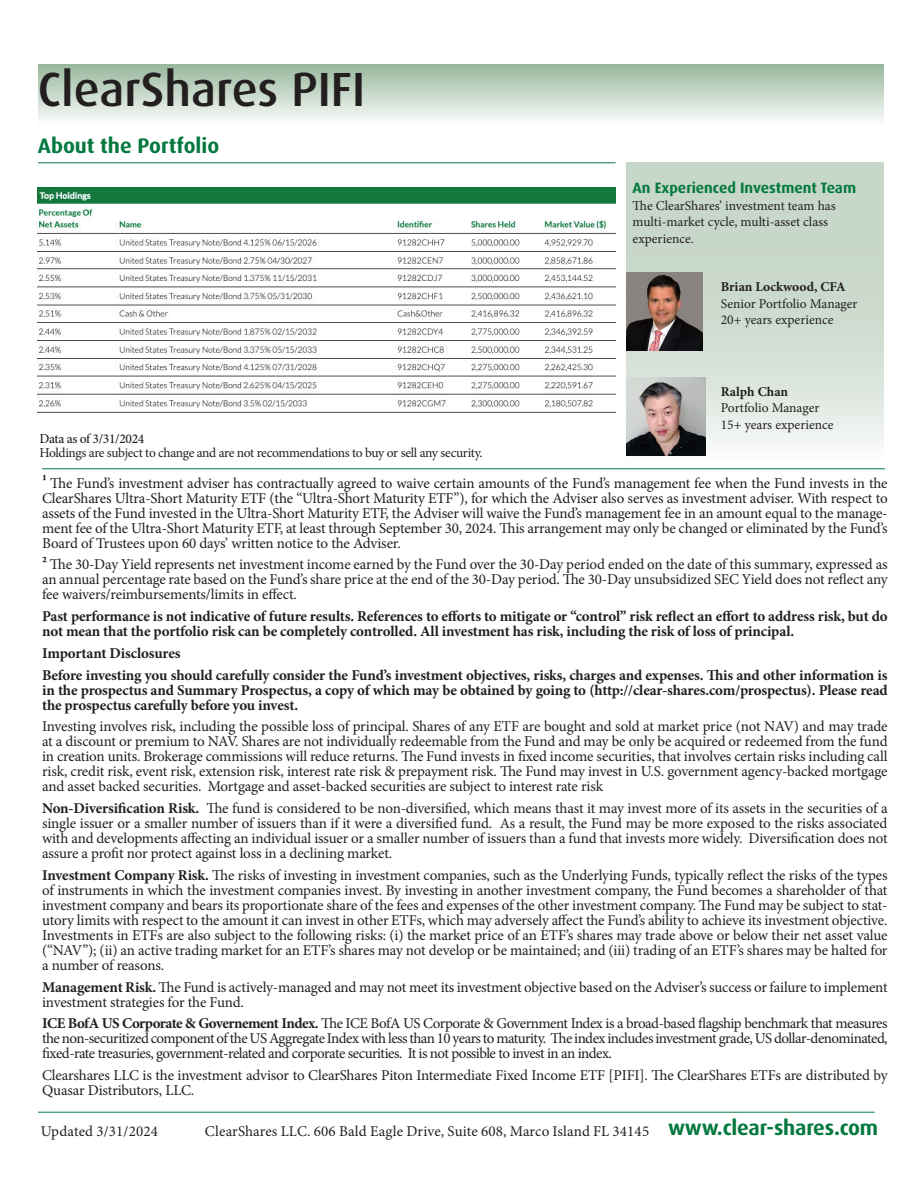
<style>
.page{position:relative;width:918px;height:1188px;background:#fff}
.page>*{position:absolute;margin:0;border:0;box-sizing:border-box;transform-origin:0 0}
.t1{font:500 48px "Dax Pro";color:#231f20}
.t2{font:700 21px "Dax Pro";letter-spacing:-.01em;color:#04793f}
.t3{font:15px/15px "Minion Pro";letter-spacing:-.015em;color:#231f20;text-align:justify}
.t4{font:700 15px/15px "Minion Pro";letter-spacing:-.01em;color:#231f20}
.t5{font:15px "Minion Pro";letter-spacing:.01em;color:#231f20}
.t6{font:700 15px "Dax Pro";color:#04793f}
.t7{font:13.5px/16.5px "Minion Pro";letter-spacing:-.01em;color:#231f20}
.t8{font:13.5px "Minion Pro";letter-spacing:-.03em;color:#231f20}
.t9{font:700 13.5px "Minion Pro";color:#231f20}
.t10{font:500 13.5px "Minion Pro";letter-spacing:-.025em;color:#231f20}
.s1{font-weight:700;font-stretch:condensed}
.s2{font-weight:700}
</style>
<div class="page">
<hr style="left:42px;top:468px;width:843px;height:1px;background:#04793f">
<svg style="left:626px;top:162px;width:258px;height:294px;background:#d0ddd2"></svg>
<div style="left:38px;top:64px;width:846px;height:61px;background:linear-gradient(to bottom,#97b79c,#fdfdfd)"></div>
<hr style="left:38px;top:1112px;width:837px;height:1px;background:#04793f">
<img style="left:626px;top:273px;width:76px;height:77px">
<img style="left:626px;top:377px;width:79px;height:78px">
<hr style="left:38px;top:162px;width:578px;height:1px;background:#04793f">
<img style="left:38px;top:188px;width:578px;height:225px">
<p class="t1" style="left:38px;top:58px;width:329px">ClearShares PIFI</p>
<p class="t2" style="left:38px;top:132px;width:183px">About the Portfolio</p>
<p class="t10" style="left:39px;top:430px;width:107px">Data as of 3/31/2024</p>
<p class="t8" style="left:39px;top:444px;width:445px">Holdings are subject to change and are not recommendations to buy or sell any security.</p>
<p class="t6" style="left:633px;top:178px;width:225px">An Experienced Investment Team</p>
<p class="t7" style="left:633px;top:197px;width:205px">The ClearShares’ investment team has multi-market cycle, multi-asset class</p>
<p class="t7" style="left:633px;top:231px;width:63px">experience.</p>
<p class="t9" style="left:721px;top:277px;width:126px">Brian Lockwood, CFA</p>
<p class="t7" style="left:721px;top:295px;width:138px">Senior Portfolio Manager</p>
<p class="t7" style="left:721px;top:312px;width:114px">20+ years experience</p>
<p class="t9" style="left:721px;top:382px;width:69px">Ralph Chan</p>
<p class="t7" style="left:721px;top:400px;width:100px">Portfolio Manager</p>
<p class="t7" style="left:721px;top:416px;width:114px">15+ years experience</p>
<p class="t3" style="left:42px;top:475px;width:847px"><span class="s1">1</span> The Fund’s investment adviser has contractually agreed to waive certain amounts of the Fund’s management fee when the Fund invests in the ClearShares Ultra-Short Maturity ETF (the “Ultra-Short Maturity ETF”), for which the Adviser also serves as investment adviser. With respect to assets of the Fund invested in the Ultra-Short Maturity ETF, the Adviser will waive the Fund’s management fee in an amount equal to the manage&shy;ment fee of the Ultra-Short Maturity ETF, at least through September 30, 2024. This arrangement may only be changed or eliminated by the Fund’s Board of Trustees upon 60 days’ written notice to the Adviser.</p>
<p class="t3" style="left:42px;top:557px;width:847px"><span class="s1">2</span> The 30-Day Yield represents net investment income earned by the Fund over the 30-Day period ended on the date of this summary, expressed as an annual percentage rate based on the Fund’s share price at the end of the 30-Day period. The 30-Day unsubsidized SEC Yield does not reflect any fee waivers/reimbursements/limits in effect.</p>
<p class="t4" style="left:42px;top:609px;width:847px">Past performance is not indicative of future results. References to efforts to mitigate or “control” risk reflect an effort to address risk, but do not mean that the portfolio risk can be completely controlled. All investment has risk, including the risk of loss of principal.</p>
<p class="t4" style="left:42px;top:645px;width:140px">Important Disclosures</p>
<p class="t4" style="left:42px;top:667px;width:847px;text-align:justify">Before investing you should carefully consider the Fund’s investment objectives, risks, charges and expenses. This and other information is in the prospectus and Summary Prospectus, a copy of which may be obtained by going to (http://clear-shares.com/prospectus). Please read the prospectus carefully before you invest.</p>
<p class="t3" style="left:42px;top:719px;width:847px">Investing involves risk, including the possible loss of principal. Shares of any ETF are bought and sold at market price (not NAV) and may trade at a discount or premium to NAV. Shares are not individually redeemable from the Fund and may be only be acquired or redeemed from the fund in creation units. Brokerage commissions will reduce returns. The Fund invests in fixed income securities, that involves certain risks including call risk, credit risk, event risk, extension risk, interest rate risk &amp; prepayment risk. The Fund may invest in U.S. government agency-backed mortgage and asset backed securities. Mortgage and asset-backed securities are subject to interest rate risk</p>
<p class="t3" style="left:42px;top:801px;width:847px"><span class="s2">Non-Diversification Risk.</span> The fund is considered to be non-diversified, which means thast it may invest more of its assets in the securities of a single issuer or a smaller number of issuers than if it were a diversified fund. As a result, the Fund may be more exposed to the risks associated with and developments affecting an individual issuer or a smaller number of issuers than a fund that invests more widely. Diversification does not assure a profit nor protect against loss in a declining market.</p>
<p class="t3" style="left:42px;top:868px;width:847px"><span class="s2">Investment Company Risk.</span> The risks of investing in investment companies, such as the Underlying Funds, typically reflect the risks of the types of instruments in which the investment companies invest. By investing in another investment company, the Fund becomes a shareholder of that investment company and bears its proportionate share of the fees and expenses of the other investment company. The Fund may be subject to stat&shy;utory limits with respect to the amount it can invest in other ETFs, which may adversely affect the Fund’s ability to achieve its investment objective.<br>Investments in ETFs are also subject to the following risks: (i) the market price of an ETF’s shares may trade above or below their net asset value (“NAV”); (ii) an active trading market for an ETF’s shares may not develop or be maintained; and (iii) trading of an ETF’s shares may be halted for a number of reasons.</p>
<p class="t3" style="left:42px;top:979px;width:847px"><span class="s2">Management Risk.</span> The Fund is actively-managed and may not meet its investment objective based on the Adviser’s success or failure to implement investment strategies for the Fund.</p>
<p class="t3" style="left:42px;top:1016px;width:847px"><span class="s2">ICE BofA US Corporate &amp; Governement Index.</span> The ICE BofA US Corporate &amp; Government Index is a broad-based flagship benchmark that measures the non-securitized component of the US Aggregate Index with less than 10 years to maturity. The index includes investment grade, US dollar-denominated, fixed-rate treasuries, government-related and corporate securities. It is not possible to invest in an index.</p>
<p class="t3" style="left:42px;top:1068px;width:847px">Clearshares LLC is the investment advisor to ClearShares Piton Intermediate Fixed Income ETF [PIFI]. The ClearShares ETFs are distributed by<br>Quasar Distributors, LLC.</p>
<p class="t5" style="left:41px;top:1121px;width:119px">Updated 3/31/2024</p>
<p class="t5" style="left:205px;top:1121px;width:446px">ClearShares LLC. 606 Bald Eagle Drive, Suite 608, Marco Island FL 34145</p>
<p class="t2" style="left:668px;top:1114px;width:212px">www.clear-shares.com</p>
</div>
